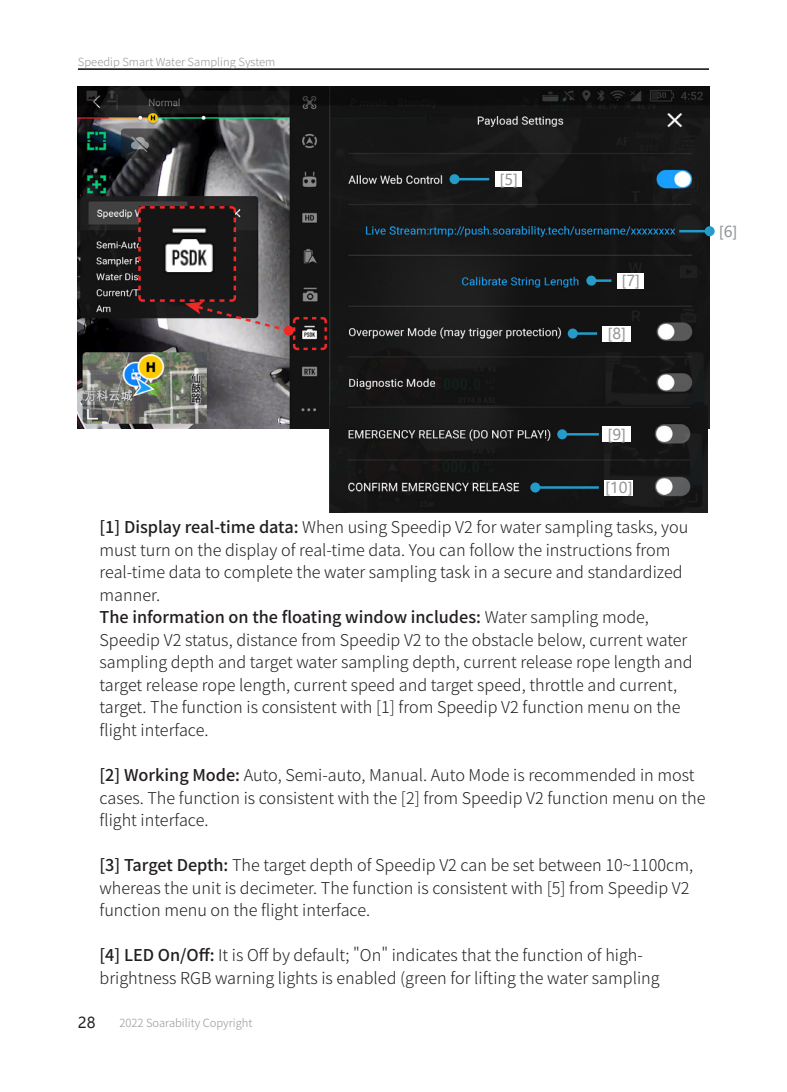
<style>
.page{position:relative;width:787px;height:1092px;background:#fff}
.page>*{position:absolute;margin:0;border:0;box-sizing:border-box;transform-origin:0 0}
.正文{font:300 16.25px/22.5px "Source Han Sans SC";color:#231f20}
.表示{font:15px "Microsoft Ya Hei";color:#939598}
.t1{font:15px "Microsoft Ya Hei";color:#231f20}
.t2{font:300 11.25px "Source Han Sans SC";color:#939598}
.s1{font-weight:500}
</style>
<div class="page">
<hr style="left:78px;top:68px;width:631px;height:2px;background:#231f20">
<img style="left:78px;top:86px;width:631px;height:342px">
<hr style="left:454px;top:178px;width:35px;height:2px;background:#249bc9">
<div style="left:449px;top:174px;width:10px;height:10px;background:#249bc9;border-radius:50%"></div>
<hr style="left:572px;top:332px;width:25px;height:3px;background:#249bc9">
<div style="left:567px;top:328px;width:10px;height:10px;background:#249bc9;border-radius:50%"></div>
<hr style="left:591px;top:279px;width:20px;height:3px;background:#249bc9">
<div style="left:586px;top:275px;width:10px;height:10px;background:#249bc9;border-radius:50%"></div>
<hr style="left:679px;top:230px;width:30px;height:2px;background:#249bc9">
<div style="left:704px;top:226px;width:10px;height:10px;background:#249bc9;border-radius:50%"></div>
<div style="left:495px;top:172px;width:27px;height:15px;background:#fff"></div>
<div style="left:617px;top:273px;width:27px;height:15px;background:#fff"></div>
<div style="left:603px;top:326px;width:28px;height:15px;background:#fff"></div>
<svg style="left:137px;top:205px;width:191px;height:146px;background:#4c4546"></svg>
<img style="left:329px;top:406px;width:379px;height:106px">
<hr style="left:535px;top:486px;width:64px;height:2px;background:#249bc9">
<div style="left:530px;top:482px;width:10px;height:10px;background:#249bc9;border-radius:50%"></div>
<div style="left:605px;top:480px;width:28px;height:15px;background:#fff"></div>
<hr style="left:562px;top:433px;width:37px;height:2px;background:#249bc9">
<div style="left:557px;top:429px;width:10px;height:10px;background:#249bc9;border-radius:50%"></div>
<div style="left:603px;top:427px;width:28px;height:15px;background:#fff"></div>
<p class="t2" style="left:78px;top:56px;width:199px">Speedip Smart Water Sampling System</p>
<p class="表示" style="left:499px;top:169px;width:20px">[5]</p>
<p class="表示" style="left:621px;top:270px;width:20px">[7]</p>
<p class="表示" style="left:607px;top:323px;width:20px">[8]</p>
<p class="表示" style="left:718px;top:221px;width:20px">[6]</p>
<p class="表示" style="left:607px;top:424px;width:20px">[9]</p>
<p class="表示" style="left:605px;top:477px;width:29px">[10]</p>
<p class="正文" style="left:99px;top:516px;width:590px"><span class="s1">[1] Display real-time data:</span> When using Speedip V2 for water sampling tasks, you must turn on the display of real-time data. You can follow the instructions from real-time data to complete the water sampling task in a secure and standardized manner.</p>
<p class="正文" style="left:99px;top:606px;width:594px"><span class="s1">The information on the floating window includes:</span> Water sampling mode, Speedip V2 status, distance from Speedip V2 to the obstacle below, current water sampling depth and target water sampling depth, current release rope length and target release rope length, current speed and target speed, throttle and current, target. The function is consistent with [1] from Speedip V2 function menu on the flight interface.</p>
<p class="正文" style="left:99px;top:764px;width:607px"><span class="s1">[2] Working Mode:</span> Auto, Semi-auto, Manual. Auto Mode is recommended in most cases. The function is consistent with the [2] from Speedip V2 function menu on the flight interface.</p>
<p class="正文" style="left:99px;top:854px;width:595px"><span class="s1">[3] Target Depth:</span> The target depth of Speedip V2 can be set between 10~1100cm, whereas the unit is decimeter. The function is consistent with [5] from Speedip V2 function menu on the flight interface.</p>
<p class="正文" style="left:99px;top:944px;width:561px"><span class="s1">[4] LED On/Off:</span> It is Off by default; "On" indicates that the function of high&shy;brightness RGB warning lights is enabled (green for lifting the water sampling</p>
<p class="t1" style="left:78px;top:1012px;width:19px">28</p>
<p class="t2" style="left:119px;top:1016px;width:134px">2022 Soarability Copyright</p>
</div>
